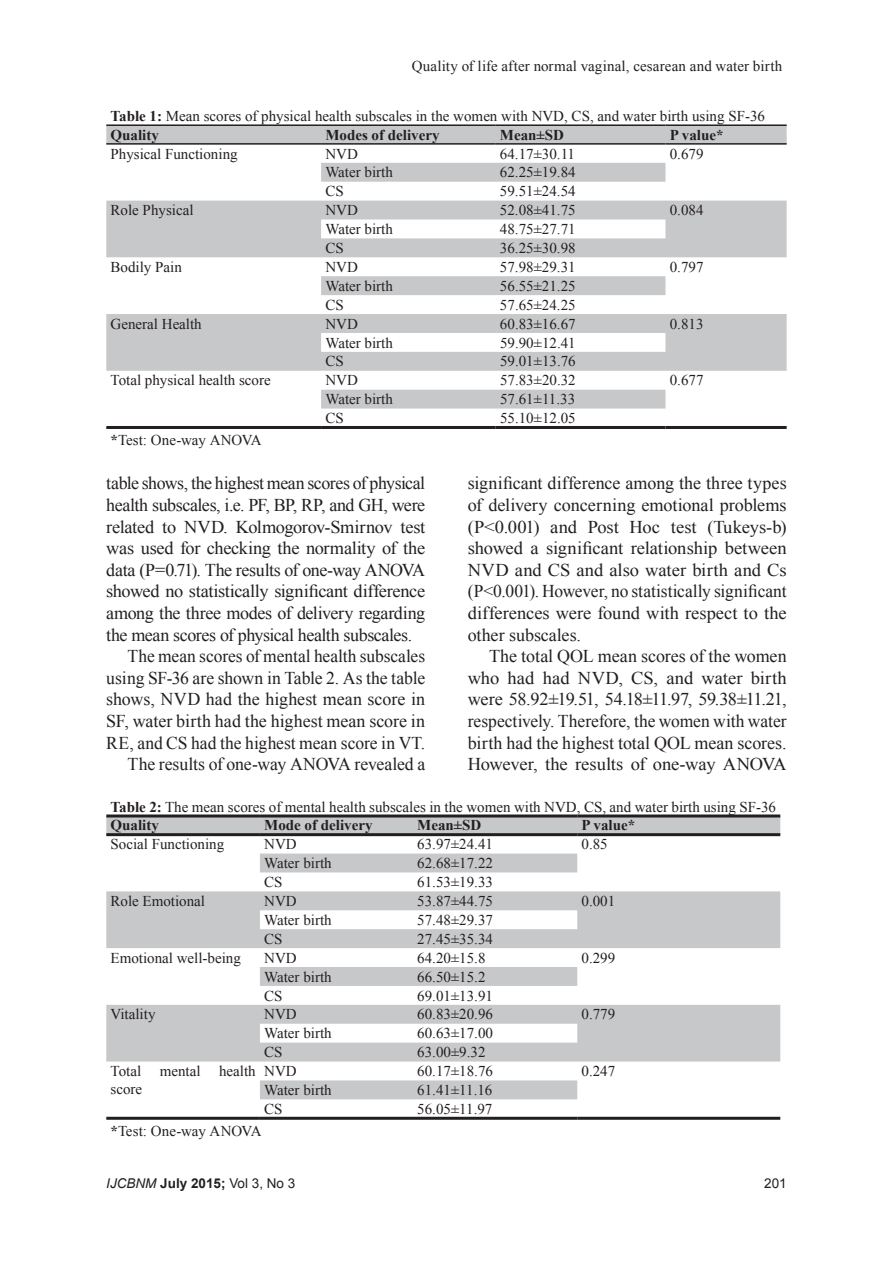
<style>
.page{position:relative;width:893px;height:1263px;background:#fff}
.page>*{position:absolute;margin:0;border:0;box-sizing:border-box;transform-origin:0 0}
.t1{font:18px/21.6px "Times New Roman";letter-spacing:-.01em;color:#231f20;text-align:justify}
.t2{font:18px "Times New Roman";letter-spacing:-.03em;color:#231f20}
.t3{font:15px/18.6px "Times New Roman";color:#231f20}
.t4{font:700 15px "Times New Roman";color:#231f20}
.t5{font:700 13.5px "Arial";color:#231f20}
.t6{font:13.5px "Arial";color:#231f20}
.s1{font-weight:700}
.s2{color:#fff}
.s3{font-weight:400;font-style:italic}
.s4{font-weight:400}
</style>
<div class="page">
<svg style="left:106px;top:126px;width:681px;height:283px"></svg>
<hr style="left:106px;top:124px;width:215px;height:2px;background:#231f20">
<hr style="left:321px;top:124px;width:175px;height:2px;background:#231f20">
<hr style="left:496px;top:124px;width:169px;height:2px;background:#231f20">
<hr style="left:665px;top:124px;width:122px;height:2px;background:#231f20">
<hr style="left:106px;top:143px;width:215px;height:2px;background:#231f20">
<hr style="left:321px;top:143px;width:175px;height:2px;background:#231f20">
<hr style="left:496px;top:143px;width:169px;height:2px;background:#231f20">
<hr style="left:665px;top:143px;width:122px;height:2px;background:#231f20">
<hr style="left:106px;top:426px;width:215px;height:3px;background:#231f20">
<hr style="left:665px;top:426px;width:122px;height:3px;background:#231f20">
<hr style="left:321px;top:426px;width:175px;height:3px;background:#231f20">
<hr style="left:496px;top:426px;width:169px;height:3px;background:#231f20">
<svg style="left:106px;top:817px;width:674px;height:282px"></svg>
<hr style="left:106px;top:814px;width:154px;height:3px;background:#231f20">
<hr style="left:260px;top:814px;width:153px;height:3px;background:#231f20">
<hr style="left:413px;top:814px;width:164px;height:3px;background:#231f20">
<hr style="left:577px;top:814px;width:203px;height:3px;background:#231f20">
<hr style="left:106px;top:833px;width:154px;height:3px;background:#231f20">
<hr style="left:260px;top:833px;width:153px;height:3px;background:#231f20">
<hr style="left:413px;top:833px;width:164px;height:3px;background:#231f20">
<hr style="left:577px;top:833px;width:203px;height:3px;background:#231f20">
<hr style="left:106px;top:1117px;width:154px;height:3px;background:#231f20">
<hr style="left:577px;top:1117px;width:203px;height:3px;background:#231f20">
<hr style="left:260px;top:1117px;width:153px;height:3px;background:#231f20">
<hr style="left:413px;top:1117px;width:164px;height:3px;background:#231f20">
<p class="t3" style="left:412px;top:57px;width:372px">Quality of life after normal vaginal, cesarean and water birth</p>
<p class="t3" style="left:111px;top:106px;width:656px"><span class="s1">Table 1:</span> Mean scores of physical health subscales in the women with NVD, CS, and water birth using SF-36<br><span class="s1">Quality</span></p>
<p class="t4" style="left:325px;top:124px;width:116px">Modes of delivery</p>
<p class="t4" style="left:500px;top:124px;width:66px">Mean±SD</p>
<p class="t4" style="left:670px;top:124px;width:55px">P value*</p>
<p class="t3" style="left:111px;top:144px;width:129px">Physical Functioning</p>
<p class="t3" style="left:325px;top:144px;width:34px">NVD</p>
<p class="t3" style="left:500px;top:144px;width:77px">64.17±30.11</p>
<p class="t3" style="left:670px;top:144px;width:35px">0.679</p>
<p class="t3" style="left:325px;top:163px;width:69px">Water birth</p>
<p class="t3" style="left:500px;top:163px;width:77px">62.25±19.84</p>
<p class="t3" style="left:325px;top:182px;width:20px">CS</p>
<p class="t3" style="left:500px;top:182px;width:77px">59.51±24.54</p>
<p class="t3" style="left:111px;top:201px;width:84px">Role Physical</p>
<p class="t3" style="left:325px;top:201px;width:34px">NVD</p>
<p class="t3" style="left:500px;top:201px;width:77px">52.08±41.75</p>
<p class="t3" style="left:670px;top:201px;width:35px">0.084</p>
<p class="t3" style="left:325px;top:220px;width:69px">Water birth</p>
<p class="t3" style="left:500px;top:220px;width:77px">48.75±27.71</p>
<p class="t3" style="left:325px;top:238px;width:20px">CS</p>
<p class="t3" style="left:500px;top:238px;width:77px">36.25±30.98</p>
<p class="t3" style="left:111px;top:257px;width:73px">Bodily Pain</p>
<p class="t3" style="left:325px;top:257px;width:34px">NVD</p>
<p class="t3" style="left:500px;top:257px;width:77px">57.98±29.31</p>
<p class="t3" style="left:670px;top:257px;width:35px">0.797</p>
<p class="t3" style="left:325px;top:276px;width:69px">Water birth</p>
<p class="t3" style="left:500px;top:276px;width:77px">56.55±21.25</p>
<p class="t3" style="left:325px;top:295px;width:20px">CS</p>
<p class="t3" style="left:500px;top:295px;width:77px">57.65±24.25</p>
<p class="t3" style="left:111px;top:314px;width:93px">General Health</p>
<p class="t3" style="left:325px;top:314px;width:34px">NVD</p>
<p class="t3" style="left:500px;top:314px;width:77px">60.83±16.67</p>
<p class="t3" style="left:670px;top:314px;width:35px">0.813</p>
<p class="t3" style="left:325px;top:333px;width:69px">Water birth</p>
<p class="t3" style="left:500px;top:333px;width:77px">59.90±12.41</p>
<p class="t3" style="left:325px;top:352px;width:20px">CS</p>
<p class="t3" style="left:500px;top:352px;width:77px">59.01±13.76</p>
<p class="t3" style="left:111px;top:371px;width:162px">Total physical health score</p>
<p class="t3" style="left:325px;top:371px;width:34px">NVD</p>
<p class="t3" style="left:500px;top:371px;width:77px">57.83±20.32</p>
<p class="t3" style="left:670px;top:371px;width:35px">0.677</p>
<p class="t3" style="left:325px;top:390px;width:69px">Water birth</p>
<p class="t3" style="left:500px;top:390px;width:77px">57.61±11.33</p>
<p class="t3" style="left:325px;top:409px;width:20px">CS</p>
<p class="t3" style="left:500px;top:409px;width:77px">55.10±12.05</p>
<p class="t3" style="left:111px;top:431px;width:153px"><span class="s1">*</span>Test: One-way ANOVA</p>
<p class="t2" style="left:106px;top:471px;width:320px">table shows, the highest mean scores of physical</p>
<p class="t1" style="left:106px;top:494px;width:320px">health subscales, i.e. PF, BP, RP, and GH, were</p>
<p class="t1" style="left:106px;top:515px;width:320px">related to NVD. Kolmogorov-Smirnov test</p>
<p class="t1" style="left:106px;top:537px;width:320px">was used for checking the normality of the</p>
<p class="t1" style="left:106px;top:559px;width:320px">data (P=0.71). The results of one-way ANOVA</p>
<p class="t1" style="left:106px;top:580px;width:320px">showed no statistically significant difference</p>
<p class="t1" style="left:106px;top:602px;width:320px">among the three modes of delivery regarding</p>
<p class="t1" style="left:106px;top:623px;width:307px">the mean scores of physical health subscales.</p>
<p class="t1" style="left:128px;top:645px;width:299px">The mean scores of mental health subscales</p>
<p class="t1" style="left:106px;top:667px;width:320px">using SF-36 are shown in Table 2. As the table</p>
<p class="t1" style="left:106px;top:688px;width:320px">shows, NVD had the highest mean score in</p>
<p class="t1" style="left:106px;top:710px;width:320px">SF, water birth had the highest mean score in</p>
<p class="t1" style="left:106px;top:731px;width:320px">RE, and CS had the highest mean score in VT.</p>
<p class="t1" style="left:128px;top:753px;width:299px">The results of one-way ANOVA revealed a</p>
<p class="t1" style="left:468px;top:472px;width:320px">significant difference among the three types of delivery concerning emotional problems (P&lt;0.001) and Post Hoc test (Tukeys-b) showed a significant relationship between NVD and CS and also water birth and Cs (P&lt;0.001). However, no statistically significant differences were found with respect to the other subscales.</p>
<p class="t1" style="left:468px;top:645px;width:320px;text-indent:21px">The total QOL mean scores of the women who had had NVD, CS, and water birth were 58.92±19.51, 54.18±11.97, 59.38±11.21, respectively. Therefore, the women with water birth had the highest total QOL mean scores.<br>However, the results of one-way ANOVA</p>
<p class="t3" style="left:111px;top:797px;width:667px"><span class="s1">Table 2:</span> The mean scores of mental health subscales in the women with NVD, CS, and water birth using SF-36<br><span class="s1">Quality</span></p>
<p class="t4" style="left:264px;top:815px;width:110px">Mode of delivery</p>
<p class="t4" style="left:417px;top:815px;width:66px">Mean±SD</p>
<p class="t4" style="left:581px;top:815px;width:55px">P value*</p>
<p class="t3" style="left:111px;top:835px;width:115px">Social Functioning</p>
<p class="t3" style="left:264px;top:835px;width:34px">NVD</p>
<p class="t3" style="left:417px;top:835px;width:77px">63.97±24.41</p>
<p class="t3" style="left:581px;top:835px;width:28px">0.85</p>
<p class="t3" style="left:264px;top:854px;width:69px">Water birth</p>
<p class="t3" style="left:417px;top:854px;width:77px">62.68±17.22</p>
<p class="t3" style="left:264px;top:872px;width:20px">CS</p>
<p class="t3" style="left:417px;top:872px;width:77px">61.53±19.33</p>
<p class="t3" style="left:111px;top:891px;width:96px">Role Emotional</p>
<p class="t3" style="left:264px;top:891px;width:34px">NVD</p>
<p class="t3" style="left:417px;top:891px;width:77px">53.87±44.75</p>
<p class="t3" style="left:581px;top:891px;width:35px">0.001</p>
<p class="t3" style="left:264px;top:910px;width:69px">Water birth</p>
<p class="t3" style="left:417px;top:910px;width:77px">57.48±29.37</p>
<p class="t3" style="left:264px;top:929px;width:20px">CS</p>
<p class="t3" style="left:417px;top:929px;width:77px">27.45±35.34</p>
<p class="t3" style="left:111px;top:948px;width:132px">Emotional well-being</p>
<p class="t3" style="left:264px;top:948px;width:34px">NVD</p>
<p class="t3" style="left:417px;top:948px;width:70px">64.20±15.8</p>
<p class="t3" style="left:581px;top:948px;width:62px">0.299<span class="s2">/797</span></p>
<p class="t3" style="left:264px;top:967px;width:69px">Water birth</p>
<p class="t3" style="left:417px;top:967px;width:70px">66.50±15.2</p>
<p class="t3" style="left:264px;top:986px;width:20px">CS</p>
<p class="t3" style="left:417px;top:986px;width:77px">69.01±13.91</p>
<p class="t3" style="left:111px;top:1005px;width:46px">Vitality</p>
<p class="t3" style="left:264px;top:1005px;width:34px">NVD</p>
<p class="t3" style="left:417px;top:1005px;width:77px">60.83±20.96</p>
<p class="t3" style="left:581px;top:1005px;width:35px">0.779</p>
<p class="t3" style="left:264px;top:1024px;width:69px">Water birth</p>
<p class="t3" style="left:417px;top:1024px;width:77px">60.63±17.00</p>
<p class="t3" style="left:264px;top:1043px;width:20px">CS</p>
<p class="t3" style="left:417px;top:1043px;width:70px">63.00±9.32</p>
<p class="t3" style="left:111px;top:1062px;width:147px;line-height:18px">Total mental health score</p>
<p class="t3" style="left:264px;top:1061px;width:34px">NVD</p>
<p class="t3" style="left:417px;top:1061px;width:77px">60.17±18.76</p>
<p class="t3" style="left:581px;top:1061px;width:35px">0.247</p>
<p class="t3" style="left:264px;top:1080px;width:69px">Water birth</p>
<p class="t3" style="left:417px;top:1080px;width:77px">61.41±11.16</p>
<p class="t3" style="left:264px;top:1099px;width:20px">CS</p>
<p class="t3" style="left:417px;top:1099px;width:77px">56.05±11.97</p>
<p class="t3" style="left:111px;top:1121px;width:153px"><span class="s1">*</span>Test: One-way ANOVA</p>
<p class="t5" style="left:106px;top:1174px;width:191px"><span class="s3">IJCBNM</span> July 2015; <span class="s4">Vol 3, No 3</span></p>
<p class="t6" style="left:764px;top:1174px;width:24px">201</p>
</div>
